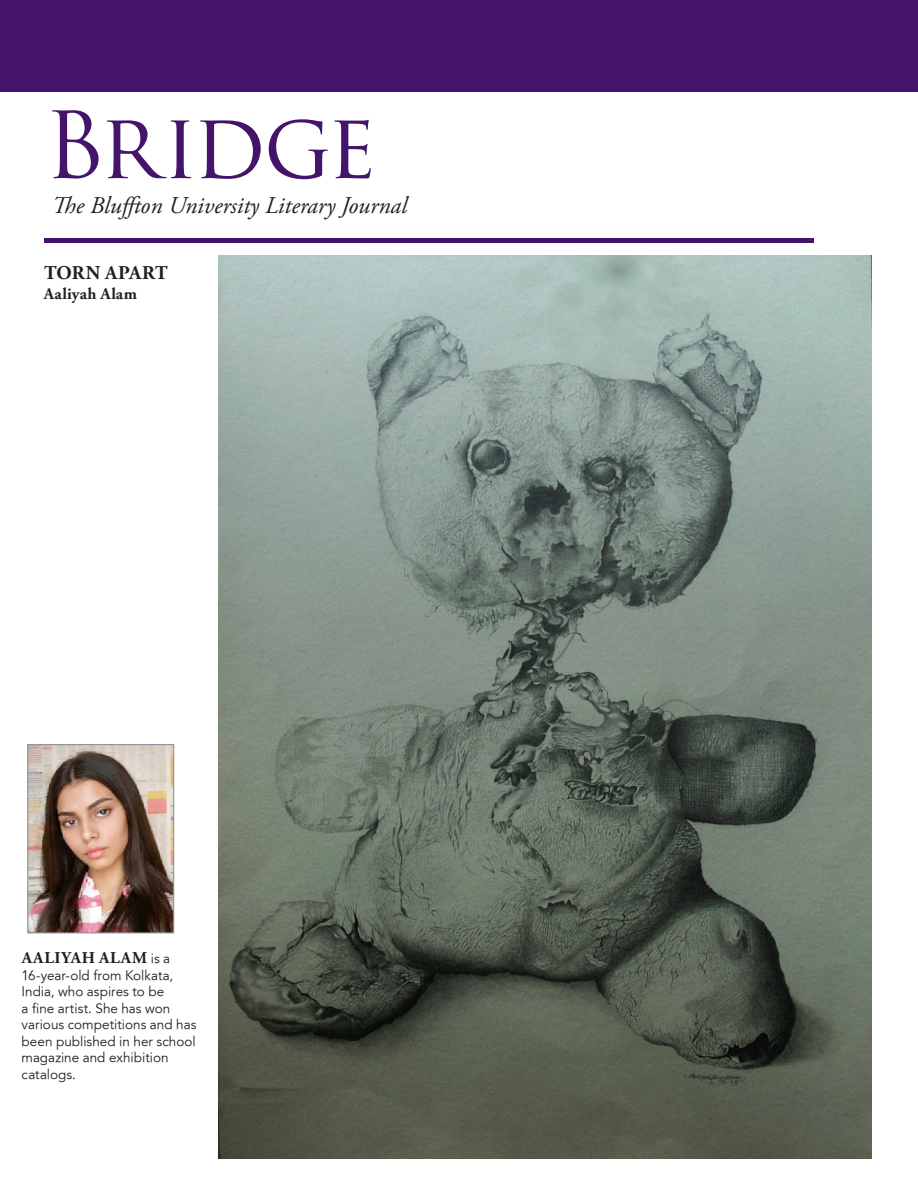
<style>
.page{position:relative;width:918px;height:1188px;background:#fff}
.page>*{position:absolute;margin:0;border:0;box-sizing:border-box;transform-origin:0 0}
.t1{font:90px "Trajan Pro";letter-spacing:-.05em;color:#44146b}
.t2{font:italic 24px "Adobe Garamond Pro";color:#231f20}
.t3{font:700 19.5px "Adobe Garamond Pro";color:#231f20}
.Contributor_s_Notes{font:700 16.5px "Adobe Garamond Pro";letter-spacing:.05em;color:#231f20}
.Contributor_s_Notes-2{font:700 16.5px "Adobe Garamond Pro";letter-spacing:.03em;color:#231f20}
.Contributor_s_Notes-3{font:300 13.5px/16.5px "Avenir 45";color:#231f20}
.s1{font-family:"Avenir 45";font-weight:300;font-size:13.5px}
</style>
<div class="page">
<div style="left:0;top:0;width:918px;height:92px;background:#44146b"></div>
<div style="left:44px;top:238px;width:769px;height:5px;background:#44146b"></div>
<img style="left:29px;top:746px;width:143px;height:185px">
<div style="left:27px;top:744px;width:147px;height:189px;border:1px solid #939598"></div>
<img style="left:219px;top:255px;width:653px;height:903px">
<p class="t1" style="left:44px;top:88px;width:334px">Bridge</p>
<p class="t2" style="left:52px;top:191px;width:357px">The Bluffton University Literary Journal</p>
<p class="t3" style="left:44px;top:261px;width:125px">TORN APART</p>
<p class="Contributor_s_Notes-2" style="left:44px;top:284px;width:95px">Aaliyah Alam</p>
<p class="Contributor_s_Notes" style="left:22px;top:949px;width:150px">AALIYAH ALAM <span class="s1">is a</span></p>
<p class="Contributor_s_Notes-3" style="left:22px;top:967px;width:176px">16-year-old from Kolkata,<br>India, who aspires to be<br>a fine artist. She has won various competitions and has been published in her school magazine and exhibition catalogs.</p>
</div>
